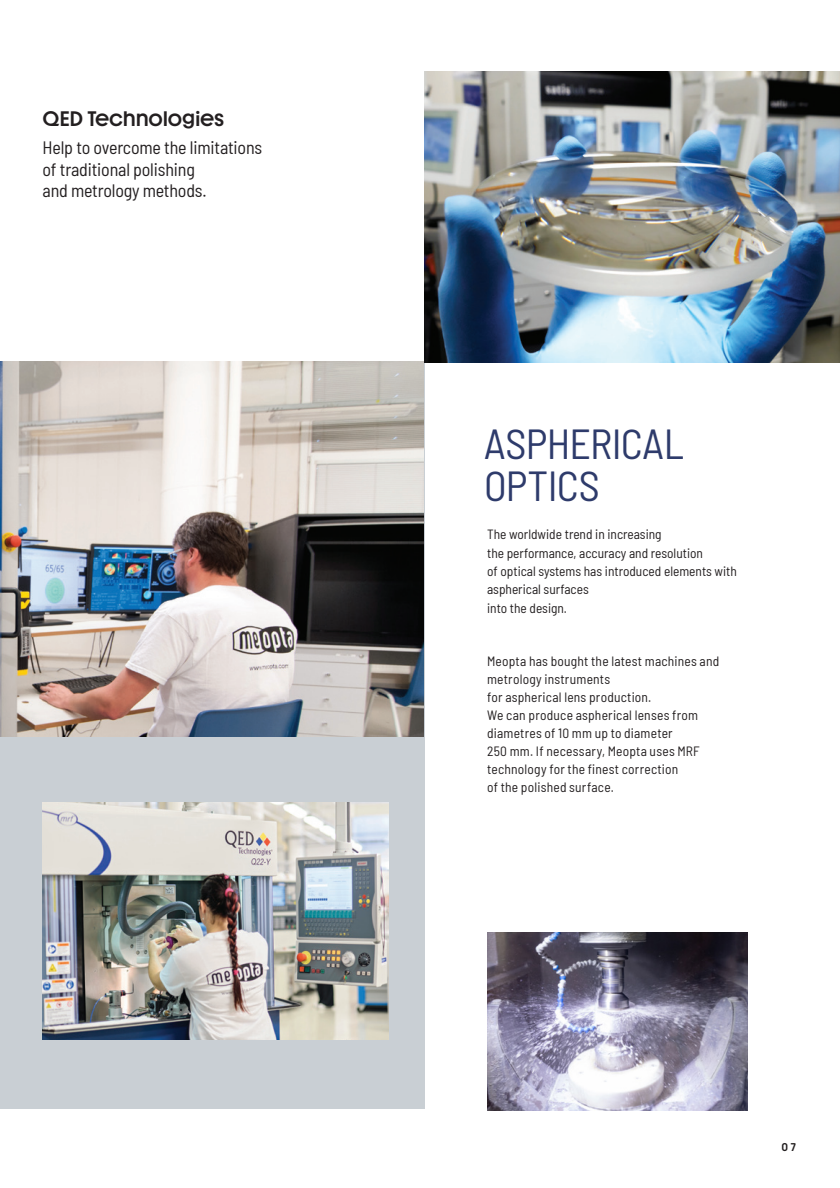
<style>
.page{position:relative;width:840px;height:1188px;background:#fff}
.page>*{position:absolute;margin:0;border:0;box-sizing:border-box;transform-origin:0 0}
.t1{font:semi-condensed 42px/42px "Barlow";letter-spacing:-.015em;color:#2e3b6b}
.t2{font:500 21px "Youth";letter-spacing:-.01em;color:#231f20}
.t3{font:semi-condensed 18px/21.6px "Barlow";letter-spacing:-.01em;color:#231f20}
.t4{font:semi-condensed 13.5px/18px "Barlow";letter-spacing:.015em;color:#231f20}
.t5{font:semi-condensed 13.35px/18.3px "Barlow";color:#231f20}
.t6{font:500 11.25px "Youth";color:#231f20}
</style>
<div class="page">
<div style="left:0;top:363px;width:424px;height:746px;background:#c9cfd4"></div>
<img style="left:0;top:362px;width:424px;height:374px">
<img style="left:424px;top:72px;width:416px;height:290px">
<img style="left:488px;top:932px;width:259px;height:178px">
<img style="left:43px;top:803px;width:345px;height:237px">
<h2 class="t2" style="left:43px;top:106px;width:183px">QED Technologies</h2>
<h3 class="t3" style="left:43px;top:136px;width:221px">Help to overcome the limitations of traditional polishing<br>and metrology methods.</h3>
<h1 class="t1" style="left:484px;top:420px;width:201px">ASPHERICAL<br>OPTICS</h1>
<p class="t5" style="left:487px;top:524px;width:251px">The worldwide trend in increasing<br>the performance, accuracy and resolution<br>of optical systems has introduced elements with aspherical surfaces<br>into the design.</p>
<p class="t4" style="left:487px;top:651px;width:234px">Meopta has bought the latest machines and metrology instruments<br>for aspherical lens production.<br>We can produce aspherical lenses from diametres of 10 mm up to diameter<br>250 mm. If necessary, Meopta uses MRF technology for the finest correction<br>of the polished surface.</p>
<p class="t6" style="left:781px;top:1140px;width:16px">07</p>
</div>
